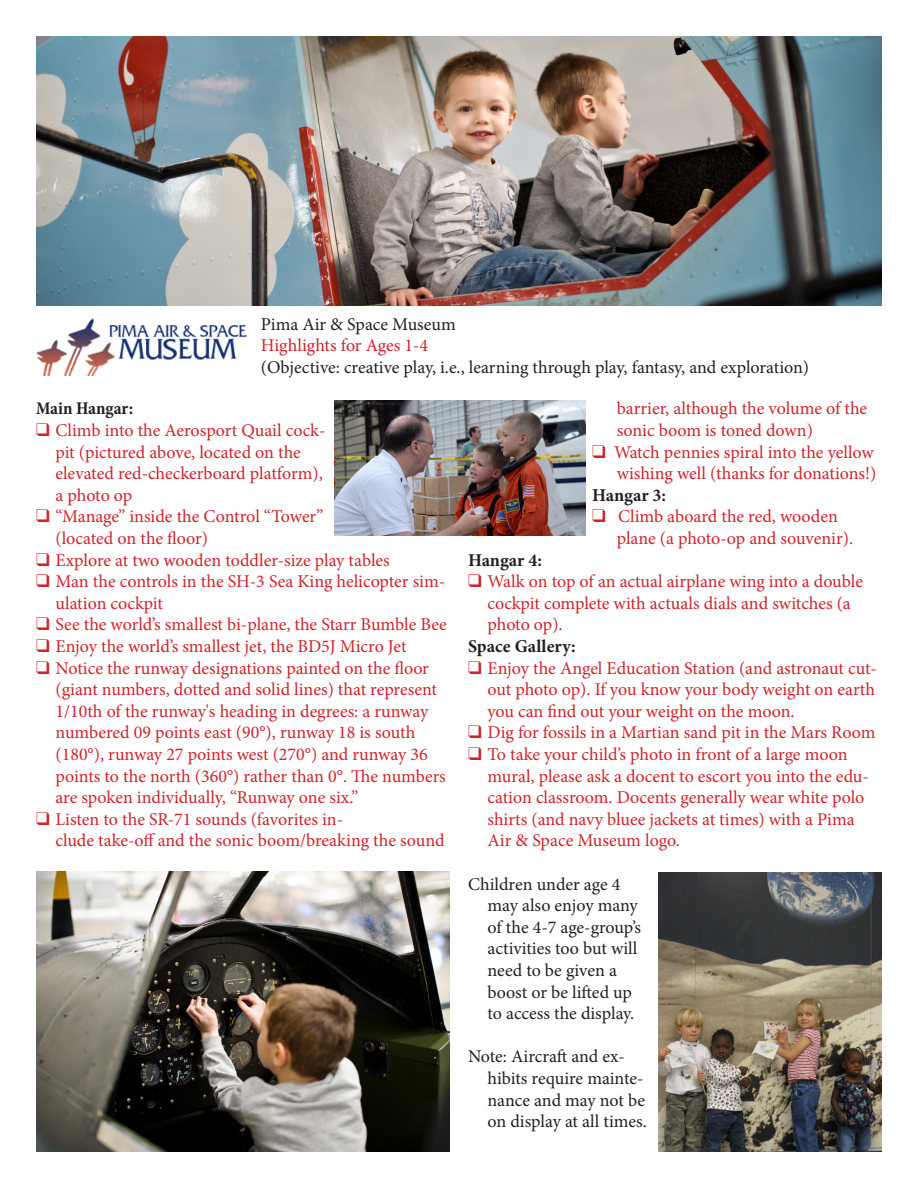
<style>
.page{position:relative;width:918px;height:1188px;background:#fff}
.page>*{position:absolute;margin:0;border:0;box-sizing:border-box;transform-origin:0 0}
.t1{font:18px/21.6px "Minion Pro";color:#d1232a}
.t2{font:18px/21.6px "Minion Pro";letter-spacing:-.005em;color:#231f20}
.t3{font:700 18px "Minion Pro";color:#231f20}
.t4{font:700 condensed 18px "Minion Pro";letter-spacing:-.005em;color:#231f20}
</style>
<div class="page">
<img style="left:36px;top:36px;width:846px;height:270px">
<img style="left:335px;top:400px;width:250px;height:136px">
<img style="left:37px;top:871px;width:413px;height:281px">
<img style="left:658px;top:872px;width:224px;height:279px">
<img style="left:37px;top:318px;width:210px;height:58px">
<p class="t2" style="left:261px;top:313px;width:197px">Pima Air &amp; Space Museum</p>
<p class="t1" style="left:261px;top:335px;width:169px">Highlights for Ages 1-4</p>
<p class="t2" style="left:261px;top:356px;width:550px">(Objective: creative play, i.e., learning through play, fantasy, and exploration)</p>
<p class="t4" style="left:36px;top:396px;width:99px">Main Hangar:</p>
<p class="t1" style="left:56px;top:419px;width:272px;text-indent:-20px">❑ Climb into the Aerosport Quail cock&shy;pit (pictured above, located on the elevated red-checkerboard platform), a photo op</p>
<p class="t1" style="left:56px;top:506px;width:269px;text-indent:-20px">❑ “Manage” inside the Control “Tower” (located on the floor)</p>
<p class="t1" style="left:36px;top:549px;width:355px">❑ Explore at two wooden toddler-size play tables</p>
<p class="t1" style="left:56px;top:571px;width:391px;text-indent:-20px">❑ Man the controls in the SH-3 Sea King helicopter sim&shy;ulation cockpit</p>
<p class="t1" style="left:36px;top:614px;width:412px">❑ See the world’s smallest bi-plane, the Starr Bumble Bee</p>
<p class="t1" style="left:36px;top:635px;width:372px">❑ Enjoy the world’s smallest jet, the BD5J Micro Jet</p>
<p class="t1" style="left:56px;top:657px;width:392px;text-indent:-20px">❑ Notice the runway designations painted on the floor (giant numbers, dotted and solid lines) that represent 1/10th of the runway's heading in degrees: a runway numbered 09 points east (90°), runway 18 is south (180°), runway 27 points west (270°) and runway 36 points to the north (360°) rather than 0°. The numbers are spoken individually, “Runway one six.”</p>
<p class="t1" style="left:56px;top:808px;width:391px;text-indent:-20px">❑ Listen to the SR-71 sounds (favorites in-<br>clude take-off and the sonic boom/breaking the sound</p>
<p class="t1" style="left:617px;top:398px;width:252px">barrier, although the volume of the sonic boom is toned down)</p>
<p class="t1" style="left:592px;top:441px;width:286px;text-align:right">❑ Watch pennies spiral into the yellow wishing well (thanks for donations!)</p>
<p class="t3" style="left:592px;top:482px;width:76px">Hangar 3:</p>
<p class="t1" style="left:617px;top:506px;width:238px;text-indent:-25px">❑ Climb aboard the red, wooden plane (a photo-op and souvenir).</p>
<p class="t3" style="left:468px;top:547px;width:76px">Hangar 4:</p>
<p class="t1" style="left:488px;top:571px;width:377px;text-indent:-20px">❑ Walk on top of an actual airplane wing into a double cockpit complete with actuals dials and switches (a photo op).</p>
<p class="t3" style="left:468px;top:633px;width:109px">Space Gallery:</p>
<p class="t1" style="left:488px;top:657px;width:391px;text-align:justify;text-indent:-20px">❑ Enjoy the Angel Education Station (and astronaut cut&shy;out photo op). If you know your body weight on earth you can find out your weight on the moon.</p>
<p class="t1" style="left:468px;top:722px;width:409px">❑ Dig for fossils in a Martian sand pit in the Mars Room</p>
<p class="t1" style="left:488px;top:743px;width:383px;text-indent:-20px">❑ To take your child’s photo in front of a large moon mural, please ask a docent to escort you into the edu&shy;cation classroom. Docents generally wear white polo shirts (and navy bluee jackets at times) with a Pima Air &amp; Space Museum logo.</p>
<p class="t2" style="left:488px;top:873px;width:155px;text-indent:-20px">Children under age 4 may also enjoy many of the 4-7 age-group’s activities too but will need to be given a boost or be lifted up to access the display.</p>
<p class="t2" style="left:488px;top:1046px;width:161px;text-indent:-20px">Note: Aircraft and ex&shy;hibits require mainte&shy;nance and may not be on display at all times.</p>
</div>
